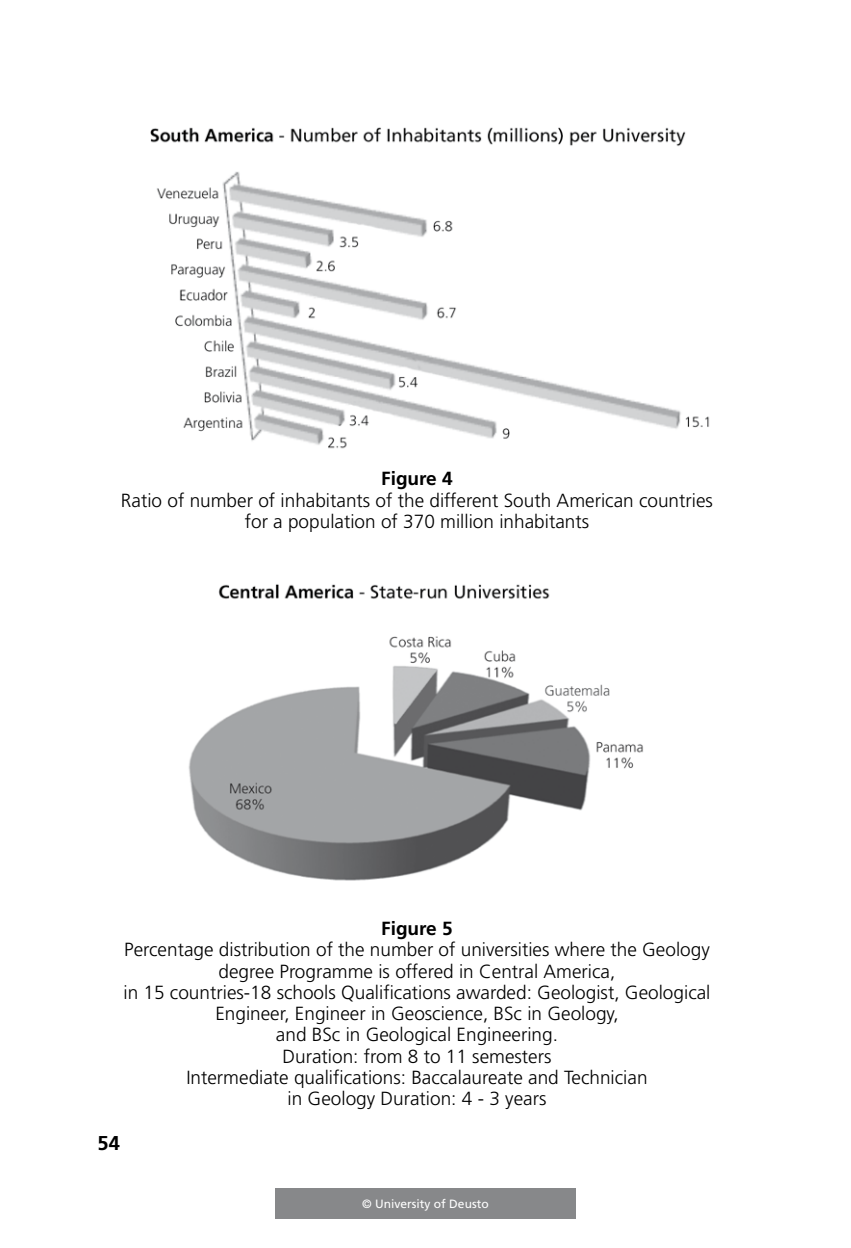
<style>
.page{position:relative;width:851px;height:1248px;background:#fff}
.page>*{position:absolute;margin:0;border:0;box-sizing:border-box;transform-origin:0 0}
.t1{font:700 20px "Frutiger LT Std";color:#000}
.t2{font:300 19px/21.4px "Frutiger LT Std";color:#000;text-align:center}
.t3{font:700 19px "Frutiger LT Std";color:#000}
.t4{font:12px "Frutiger LT Std";color:#fff}
</style>
<div class="page">
<img style="left:150px;top:127px;width:560px;height:322px">
<img style="left:188px;top:584px;width:455px;height:297px">
<div style="left:275px;top:1188px;width:300px;height:30px;background:#87888a"></div>
<p class="t3" style="left:381px;top:471px;width:73px">Figure 4</p>
<p class="t2" style="left:121px;top:491px;width:593px">Ratio of number of inhabitants of the different South American countries for a population of 370 million inhabitants</p>
<p class="t3" style="left:381px;top:920px;width:73px">Figure 5</p>
<p class="t2" style="left:123px;top:940px;width:588px">Percentage distribution of the number of universities where the Geology degree Programme is offered in Central America,<br>in 15 countries-18 schools Qualifications awarded: Geologist, Geological Engineer, Engineer in Geoscience, BSc in Geology,<br>and BSc in Geological Engineering.<br>Duration: from 8 to 11 semesters<br>Intermediate qualifications: Baccalaureate and Technician<br>in Geology Duration: 4 - 3 years</p>
<p class="t1" style="left:98px;top:1134px;width:24px">54</p>
<p class="t4" style="left:362px;top:1198px;width:128px">© University of Deusto</p>
</div>
